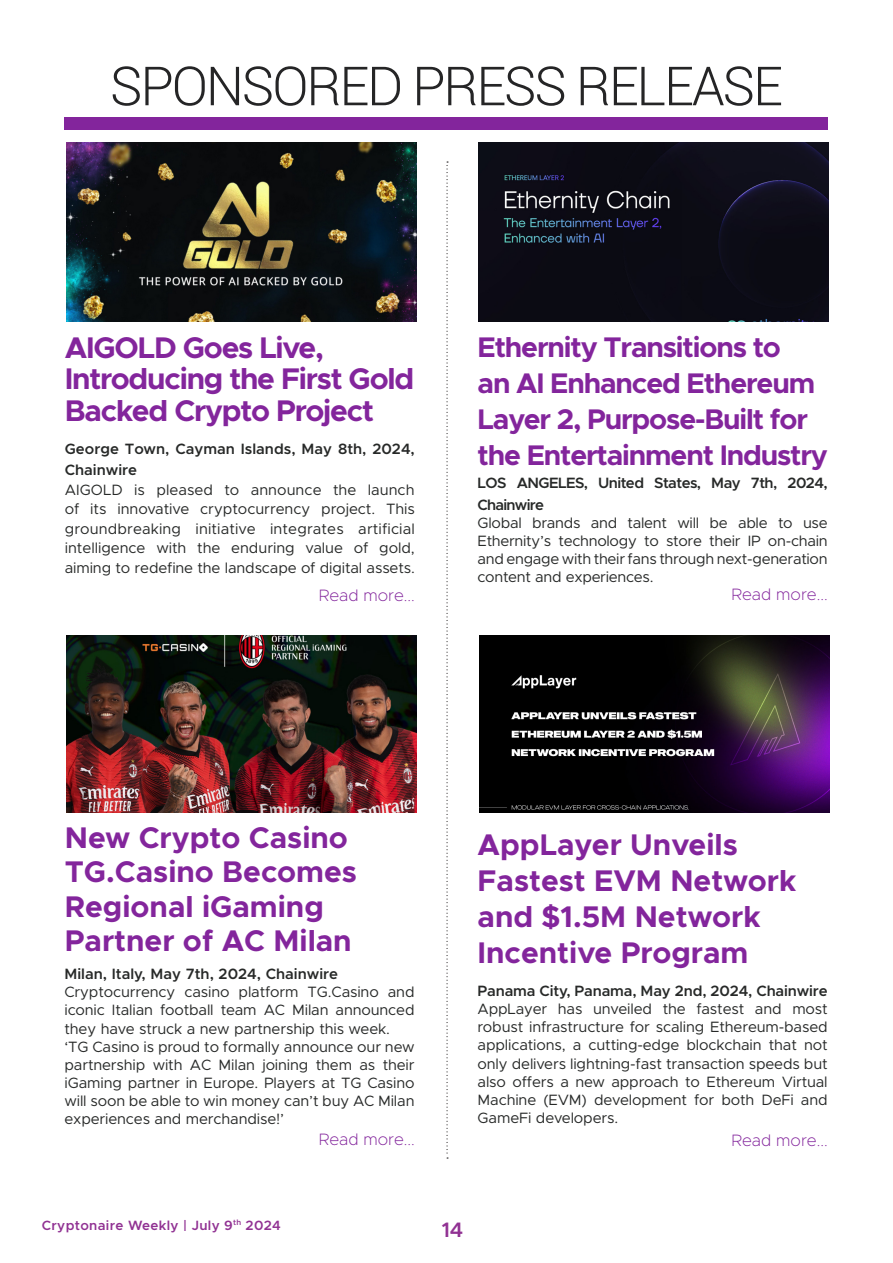
<style>
.page{position:relative;width:893px;height:1263px;background:#fff}
.page>*{position:absolute;margin:0;border:0;box-sizing:border-box;transform-origin:0 0}
.t1{font:300 54px "Roboto";letter-spacing:-.04em;color:#252526}
.t2{font:700 30px/34.5px "Metropolis";color:#83259c}
.t3{font:700 30px/31.5px "Metropolis";letter-spacing:-.04em;color:#83259c}
.t4{font:700 28.5px/36px "Metropolis";letter-spacing:-.04em;color:#83259c}
.t5{font:600 21px "Metropolis";color:#913293}
.t6{font:200 16.5px "Metropolis";color:#83259c}
.Body_paragraph{font:15px/18px "Metropolis";letter-spacing:-.01em;color:#272928;text-align:justify}
.Body_paragraph-2{font:600 15px/21.8px "Metropolis";letter-spacing:-.01em;color:#272928}
.Body_paragraph-3{font:600 15px/21.8px "Metropolis";letter-spacing:-.04em;color:#272928}
.t7{font:600 13.5px "Metropolis";letter-spacing:.025em;color:#913293}
</style>
<div class="page">
<div style="left:65px;top:117px;width:763px;height:13px;background:#83259c"></div>
<img style="left:66px;top:142px;width:350px;height:180px">
<img style="left:479px;top:142px;width:350px;height:180px">
<img style="left:66px;top:635px;width:350px;height:177px">
<img style="left:479px;top:635px;width:350px;height:177px">
<svg style="left:446px;top:161px;width:2px;height:997px"></svg>
<p class="t1" style="left:110px;top:49px;width:674px">SPONSORED PRESS RELEASE</p>
<p class="t3" style="left:65px;top:332px;width:351px">AIGOLD Goes Live,<br>Introducing the First Gold<br>Backed Crypto Project</p>
<p class="t4" style="left:478px;top:329px;width:352px">Ethernity Transitions to<br>an AI Enhanced Ethereum<br>Layer 2, Purpose-Built for the Entertainment Industry</p>
<p class="Body_paragraph-2" style="left:65px;top:438px;width:352px">George Town, Cayman Islands, May 8th, 2024,<br>Chainwire</p>
<p class="Body_paragraph" style="left:65px;top:480px;width:352px;line-height:19.5px">AIGOLD is pleased to announce the launch of its innovative cryptocurrency project. This groundbreaking initiative integrates artificial intelligence with the enduring value of gold, aiming to redefine the landscape of digital assets.</p>
<p class="Body_paragraph-3" style="left:478px;top:472px;width:352px">LOS ANGELES, United States, May 7th, 2024,<br>Chainwire</p>
<p class="Body_paragraph" style="left:478px;top:514px;width:352px">Global brands and talent will be able to use Ethernity’s technology to store their IP on-chain and engage with their fans through next-generation content and experiences.</p>
<p class="t6" style="left:319px;top:585px;width:98px">Read more...</p>
<p class="t6" style="left:731px;top:584px;width:98px">Read more...</p>
<p class="t2" style="left:65px;top:820px;width:294px">New Crypto Casino<br>TG.Casino Becomes<br>Regional iGaming<br>Partner of AC Milan</p>
<p class="t2" style="left:478px;top:827px;width:320px;line-height:36px">AppLayer Unveils<br>Fastest EVM Network and $1.5M Network<br>Incentive Program</p>
<p class="Body_paragraph-2" style="left:64px;top:963px;width:275px">Milan, Italy, May 7th, 2024, Chainwire</p>
<p class="Body_paragraph" style="left:64px;top:983px;width:352px">Cryptocurrency casino platform TG.Casino and iconic Italian football team AC Milan announced they have struck a new partnership this week.</p>
<p class="Body_paragraph" style="left:64px;top:1037px;width:352px">‘TG Casino is proud to formally announce our new partnership with AC Milan joining them as their iGaming partner in Europe. Players at TG Casino will soon be able to win money can’t buy AC Milan experiences and merchandise!’</p>
<p class="Body_paragraph-2" style="left:478px;top:980px;width:352px">Panama City, Panama, May 2nd, 2024, Chainwire</p>
<p class="Body_paragraph" style="left:478px;top:1000px;width:352px">AppLayer has unveiled the fastest and most robust infrastructure for scaling Ethereum-based applications, a cutting-edge blockchain that not only delivers lightning-fast transaction speeds but also offers a new approach to Ethereum Virtual Machine (EVM) development for both DeFi and GameFi developers.</p>
<p class="t6" style="left:319px;top:1129px;width:98px">Read more...</p>
<p class="t6" style="left:731px;top:1130px;width:98px">Read more...</p>
<p class="t7" style="left:42px;top:1217px;width:241px">Cryptonaire Weekly | July 9<sup>th</sup> 2024</p>
<h3 class="t5" style="left:442px;top:1216px;width:23px">14</h3>
</div>
